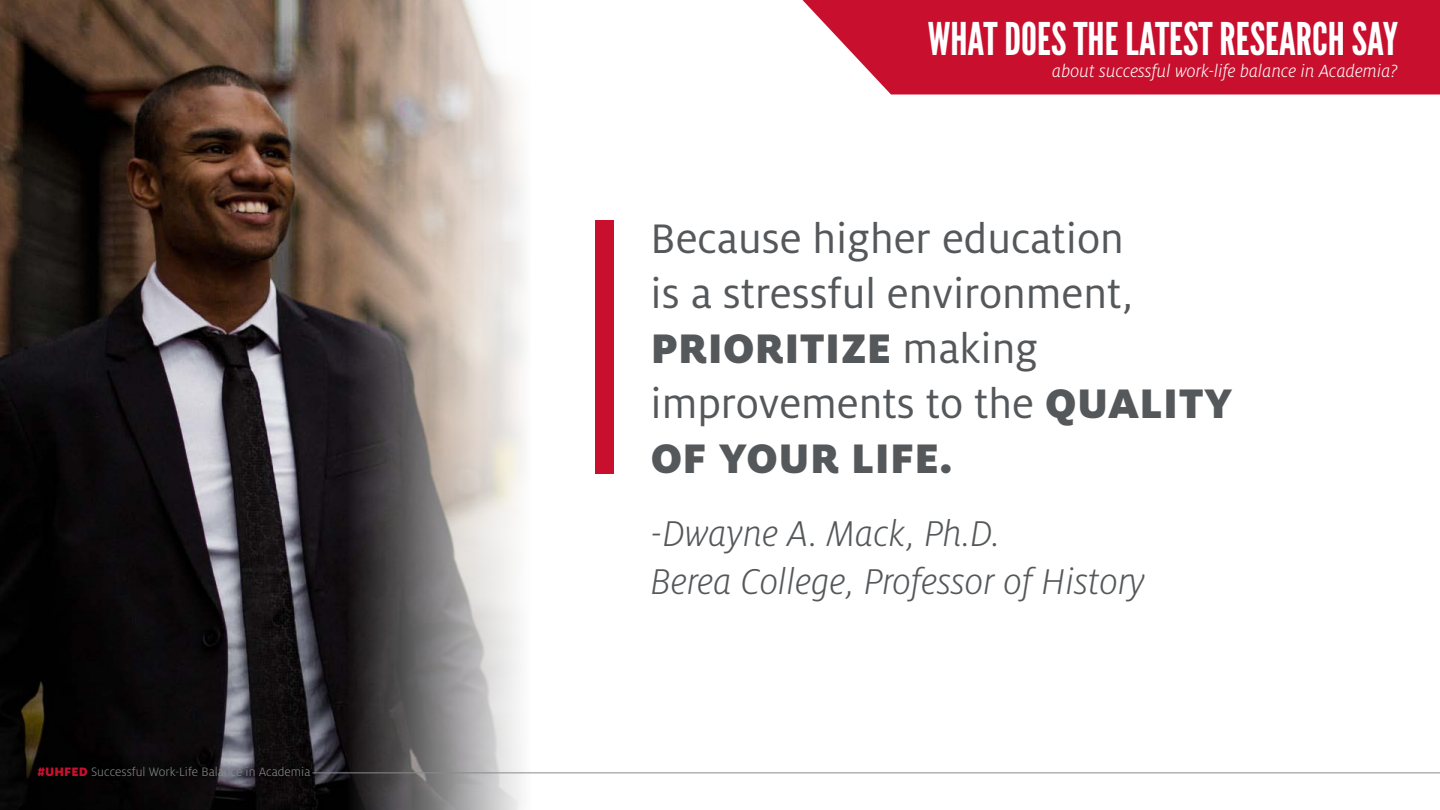
<style>
.page{position:relative;width:1440px;height:810px;background:#fff}
.page>*{position:absolute;margin:0;border:0;box-sizing:border-box;transform-origin:0 0}
.t1{font:45.75px/54.9px "Milo OT";color:#55585a}
.t2{font:45px "League Gothic";color:#fff}
.t3{font:italic 300 39.75px/47.7px "Milo OT";color:#55585a}
.t4{font:italic 300 19.5px "Milo OT";color:#fff}
.t5{font:300 13.5px "Milo OT";color:#888b8d}
.s1{font-weight:900;color:#c8102e}
.s2{font-weight:900}
</style>
<div class="page">
<div style="left:596px;top:220px;width:18px;height:254px;background:#c8102e"></div>
<img style="left:0;top:0;width:531px;height:810px">
<hr style="left:313px;top:773px;width:1127px;height:1px;background:#888b8d">
<svg style="left:802px;top:0;width:638px;height:94px;background:#cb203c"></svg>
<p class="t5" style="left:38px;top:764px;width:274px"><span class="s1">#UHFED</span> Successful Work-Life Balance in Academia</p>
<p class="t2" style="left:928px;top:12px;width:472px">WHAT DOES THE LATEST RESEARCH SAY</p>
<p class="t4" style="left:1052px;top:60px;width:347px">about successful work-life balance in Academia?</p>
<p class="t1" style="left:651px;top:212px;width:583px">Because higher education<br>is a stressful environment,<br><span class="s2">PRIORITIZE</span> making improvements to the <span class="s2">QUALITY<br>OF YOUR LIFE.</span></p>
<p class="t3" style="left:651px;top:510px;width:496px">-Dwayne A. Mack, Ph.D.<br>Berea College, Professor of History</p>
</div>
